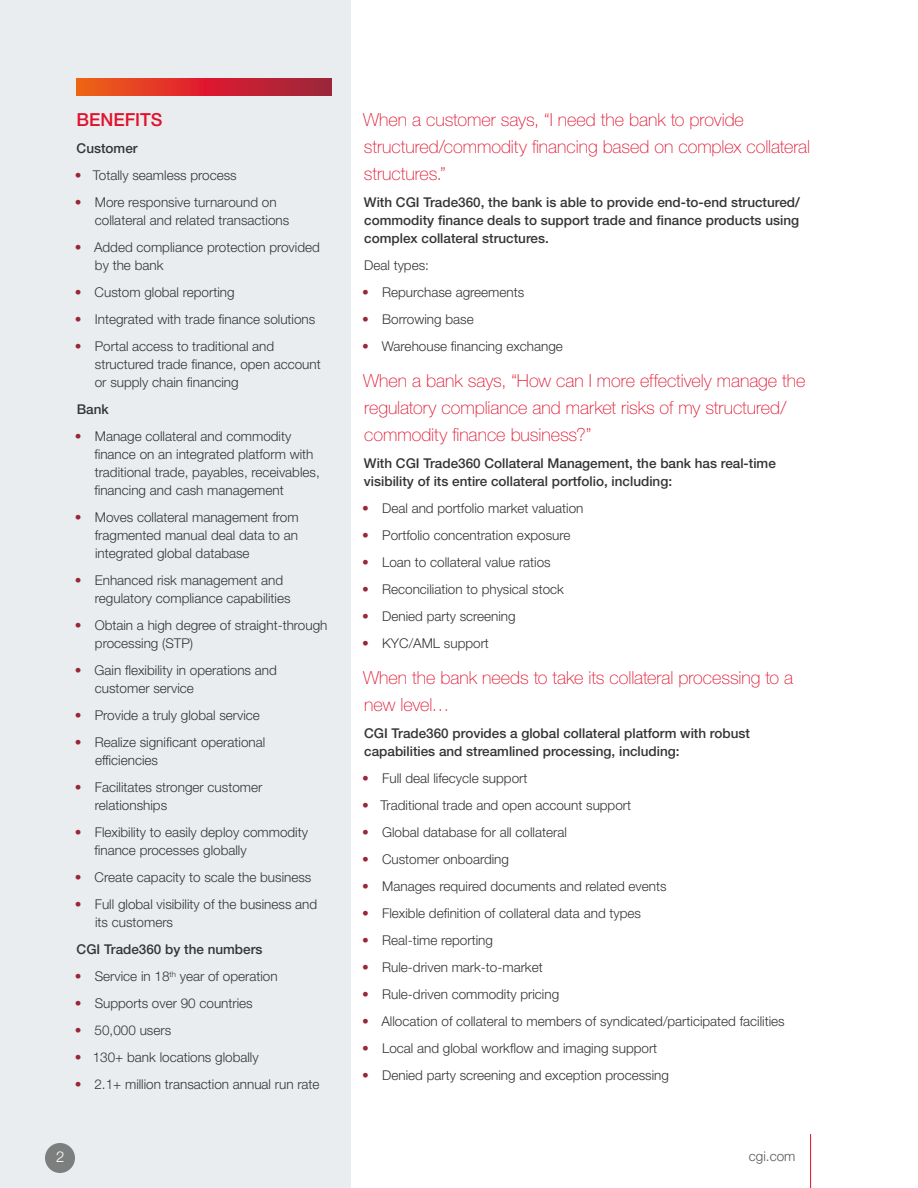
<style>
.page{position:relative;width:918px;height:1188px;background:#fff}
.page>*{position:absolute;margin:0;border:0;box-sizing:border-box;transform-origin:0 0}
.t1{font:100 18px/27px "Helvetica Neue LT Std";color:#e0132f}
.t2{font:500 18px "Helvetica Neue LT Std";color:#e0132f}
.t3{font:300 15px "Helvetica Neue LT Std";color:#fff}
.t4{font:300 13.5px/18px "Helvetica Neue LT Std";color:#343536}
.t5{font:500 13.5px/18px "Helvetica Neue LT Std";color:#343536}
.t6{font:300 13.5px "Helvetica Neue LT Std";color:#585859}
.s1{color:#99273a}
</style>
<div class="page">
<div style="left:0;top:0;width:350px;height:1188px;background:#eaedef"></div>
<svg style="left:76px;top:78px;width:256px;height:18px;background:#d1302c"></svg>
<div style="left:45px;top:1143px;width:30px;height:30px;background:#7d7e7e;border-radius:50%"></div>
<hr style="left:810px;top:1134px;width:1px;height:54px;background:#de0f2c">
<h1 class="t2" style="left:76px;top:109px;width:88px">BENEFITS</h1>
<p class="t5" style="left:77px;top:139px;width:63px">Customer</p>
<p class="t4" style="left:75px;top:166px;width:163px"><span class="s1">•</span> Totally seamless process</p>
<p class="t4" style="left:95px;top:193px;width:196px;text-indent:-20px"><span class="s1">•</span> More responsive turnaround on collateral and related transactions</p>
<p class="t4" style="left:95px;top:238px;width:226px;text-indent:-20px"><span class="s1">•</span> Added compliance protection provided by the bank</p>
<p class="t4" style="left:75px;top:283px;width:161px"><span class="s1">•</span> Custom global reporting</p>
<p class="t4" style="left:75px;top:310px;width:242px"><span class="s1">•</span> Integrated with trade finance solutions</p>
<p class="t4" style="left:95px;top:337px;width:227px;text-indent:-20px"><span class="s1">•</span> Portal access to traditional and structured trade finance, open account or supply chain financing</p>
<p class="t5" style="left:77px;top:400px;width:34px">Bank</p>
<p class="t4" style="left:94px;top:427px;width:227px;text-indent:-20px"><span class="s1">•</span> Manage collateral and commodity finance on an integrated platform with traditional trade, payables, receivables, financing and cash management</p>
<p class="t4" style="left:95px;top:508px;width:205px;text-align:justify;text-indent:-20px"><span class="s1">•</span> Moves collateral management from fragmented manual deal data to an integrated global database</p>
<p class="t4" style="left:95px;top:571px;width:197px;text-indent:-20px"><span class="s1">•</span> Enhanced risk management and regulatory compliance capabilities</p>
<p class="t4" style="left:95px;top:616px;width:234px;text-indent:-20px"><span class="s1">•</span> Obtain a high degree of straight-through processing (STP)</p>
<p class="t4" style="left:95px;top:661px;width:184px;text-indent:-20px"><span class="s1">•</span> Gain flexibility in operations and customer service</p>
<p class="t4" style="left:75px;top:706px;width:187px"><span class="s1">•</span> Provide a truly global service</p>
<p class="t4" style="left:95px;top:733px;width:172px;text-indent:-20px"><span class="s1">•</span> Realize significant operational efficiencies</p>
<p class="t4" style="left:95px;top:778px;width:169px;text-indent:-20px"><span class="s1">•</span> Facilitates stronger customer relationships</p>
<p class="t4" style="left:94px;top:823px;width:215px;text-indent:-20px"><span class="s1">•</span> Flexibility to easily deploy commodity finance processes globally</p>
<p class="t4" style="left:75px;top:868px;width:238px"><span class="s1">•</span> Create capacity to scale the business</p>
<p class="t4" style="left:95px;top:895px;width:224px;text-indent:-20px"><span class="s1">•</span> Full global visibility of the business and its customers</p>
<p class="t5" style="left:77px;top:940px;width:187px">CGI Trade360 by the numbers</p>
<p class="t4" style="left:75px;top:967px;width:204px"><span class="s1">•</span> Service in 18<sup>th</sup> year of operation</p>
<p class="t4" style="left:75px;top:994px;width:179px"><span class="s1">•</span> Supports over 90 countries</p>
<p class="t4" style="left:75px;top:1021px;width:98px"><span class="s1">•</span> 50,000 users</p>
<p class="t4" style="left:75px;top:1048px;width:185px"><span class="s1">•</span> 130+ bank locations globally</p>
<p class="t4" style="left:75px;top:1075px;width:246px"><span class="s1">•</span> 2.1+ million transaction annual run rate</p>
<h1 class="t1" style="left:363px;top:106px;width:449px">When a customer says, “I need the bank to provide structured/commodity financing based on complex collateral structures.”</h1>
<p class="t5" style="left:364px;top:193px;width:437px;text-align:justify">With CGI Trade360, the bank is able to provide end-to-end structured/ commodity finance deals to support trade and finance products using complex collateral structures.</p>
<p class="t4" style="left:364px;top:256px;width:66px">Deal types:</p>
<p class="t4" style="left:362px;top:283px;width:164px"><span class="s1">•</span> Repurchase agreements</p>
<p class="t4" style="left:362px;top:310px;width:113px"><span class="s1">•</span> Borrowing base</p>
<p class="t4" style="left:362px;top:337px;width:202px"><span class="s1">•</span> Warehouse financing exchange</p>
<h1 class="t1" style="left:363px;top:367px;width:444px">When a bank says, “How can I more effectively manage the regulatory compliance and market risks of my structured/ commodity finance business?”</h1>
<p class="t5" style="left:364px;top:454px;width:413px">With CGI Trade360 Collateral Management, the bank has real-time visibility of its entire collateral portfolio, including:</p>
<p class="t4" style="left:362px;top:499px;width:223px"><span class="s1">•</span> Deal and portfolio market valuation</p>
<p class="t4" style="left:362px;top:526px;width:210px"><span class="s1">•</span> Portfolio concentration exposure</p>
<p class="t4" style="left:362px;top:553px;width:190px"><span class="s1">•</span> Loan to collateral value ratios</p>
<p class="t4" style="left:362px;top:580px;width:203px"><span class="s1">•</span> Reconciliation to physical stock</p>
<p class="t4" style="left:362px;top:607px;width:155px"><span class="s1">•</span> Denied party screening</p>
<p class="t4" style="left:362px;top:634px;width:128px"><span class="s1">•</span> KYC/AML support</p>
<h1 class="t1" style="left:363px;top:664px;width:432px">When the bank needs to take its collateral processing to a new level…</h1>
<p class="t5" style="left:364px;top:724px;width:387px">CGI Trade360 provides a global collateral platform with robust capabilities and streamlined processing, including:</p>
<p class="t4" style="left:362px;top:769px;width:167px"><span class="s1">•</span> Full deal lifecycle support</p>
<p class="t4" style="left:362px;top:796px;width:270px"><span class="s1">•</span> Traditional trade and open account support</p>
<p class="t4" style="left:362px;top:823px;width:206px"><span class="s1">•</span> Global database for all collateral</p>
<p class="t4" style="left:362px;top:850px;width:148px"><span class="s1">•</span> Customer onboarding</p>
<p class="t4" style="left:362px;top:877px;width:306px"><span class="s1">•</span> Manages required documents and related events</p>
<p class="t4" style="left:362px;top:904px;width:280px"><span class="s1">•</span> Flexible definition of collateral data and types</p>
<p class="t4" style="left:362px;top:931px;width:132px"><span class="s1">•</span> Real-time reporting</p>
<p class="t4" style="left:362px;top:958px;width:182px"><span class="s1">•</span> Rule-driven mark-to-market</p>
<p class="t4" style="left:362px;top:985px;width:199px"><span class="s1">•</span> Rule-driven commodity pricing</p>
<p class="t4" style="left:362px;top:1012px;width:424px"><span class="s1">•</span> Allocation of collateral to members of syndicated/participated facilities</p>
<p class="t4" style="left:362px;top:1039px;width:297px"><span class="s1">•</span> Local and global workflow and imaging support</p>
<p class="t4" style="left:362px;top:1066px;width:308px"><span class="s1">•</span> Denied party screening and exception processing</p>
<p class="t3" style="left:56px;top:1147px;width:10px">2</p>
<p class="t6" style="left:749px;top:1148px;width:48px">cgi.com</p>
</div>
